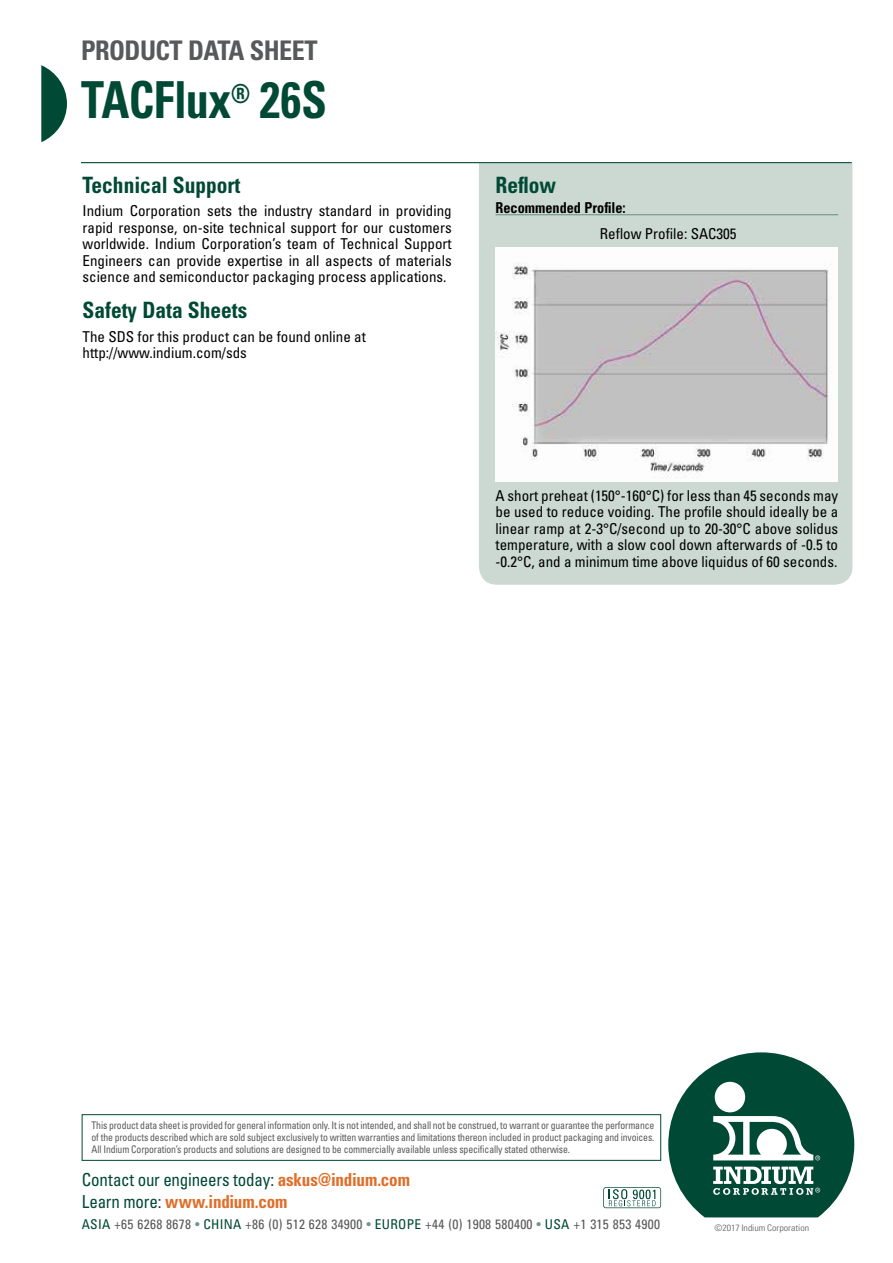
<style>
.page{position:relative;width:893px;height:1263px;background:#fff}
.page>*{position:absolute;margin:0;border:0;box-sizing:border-box;transform-origin:0 0}
.t1{font:700 condensed 51px "Univers LT Std";letter-spacing:-.005em;color:#004934;scale:.9 1}
.t2{font:700 condensed 27px "Univers LT Std";letter-spacing:-.02em;color:#58595b}
.t3{font:700 condensed 22.5px "Univers LT Std";color:#004934;scale:.95 1}
.t4{font:condensed 17.85px "Univers LT Std";letter-spacing:-.015em;color:#004934;scale:.95 1}
.t5{font:700 condensed 17.85px "Univers LT Std";letter-spacing:-.01em;color:#df6d28;scale:.95 1}
.t6{font:condensed 15px/16.5px "Univers LT Std";color:#000;text-align:justify}
.t7{font:700 condensed 15px "Univers LT Std";color:#000;scale:.95 1}
.t8{font:condensed 13.5px "Univers LT Std";letter-spacing:.02em;color:#58595b}
.t9{font:condensed 10.5px/12px "Univers LT Std";letter-spacing:-.015em;color:#58595b;text-align:justify;scale:.93 1}
.t10{font:300 condensed 9px "Univers LT Std";color:#58595b;scale:1.1 1}
.s1{font-weight:700;color:#df6d28}
.s2{font-weight:400;color:#004934}
.s3{color:#004934}
.s4{color:#719586}
</style>
<div class="page">
<svg style="left:603px;top:1187px;width:58px;height:21px"></svg>
<svg style="left:668px;top:1052px;width:186px;height:165px"></svg>
<div style="left:715px;top:1082px;width:30px;height:30px;background:#fff;border-radius:50%"></div>
<div style="left:82px;top:1114px;width:579px;height:47px;border:1px solid #004934"></div>
<svg style="left:41px;top:65px;width:26px;height:77px"></svg>
<div style="left:479px;top:163px;width:373px;height:422px;background:#cbd9d2"></div>
<hr style="left:81px;top:162px;width:771px;height:1px;background:#004934">
<hr style="left:496px;top:214px;width:342px;height:1px;background:#719586">
<img style="left:496px;top:247px;width:341px;height:234px">
<h2 class="t2" style="left:81px;top:34px;width:238px">PRODUCT DATA SHEET</h2>
<h1 class="t1" style="left:81px;top:68px;width:275px">TACFlux<sup>®</sup> 26S</h1>
<h3 class="t3" style="left:82px;top:171px;width:168px">Technical Support</h3>
<p class="t6" style="left:82px;top:203px;width:371px">Indium Corporation sets the industry standard in providing rapid response, on-site technical support for our customers worldwide. Indium Corporation’s team of Technical Support Engineers can provide expertise in all aspects of materials science and semiconductor packaging process applications.</p>
<h3 class="t3" style="left:82px;top:296px;width:175px">Safety Data Sheets</h3>
<p class="t6" style="left:82px;top:328px;width:285px">The SDS for this product can be found online at http://www.indium.com/sds</p>
<h3 class="t3" style="left:496px;top:171px;width:65px">Reflow</h3>
<p class="t7" style="left:496px;top:198px;width:138px">Recommended Profile:</p>
<p class="t6" style="left:600px;top:225px;width:138px">Reflow Profile: SAC305</p>
<p class="t6" style="left:496px;top:487px;width:344px">A short preheat (150°-160°C) for less than 45 seconds may be used to reduce voiding. The profile should ideally be a linear ramp at 2-3°C/second up to 20-30°C above solidus temperature, with a slow cool down afterwards of -0.5 to -0.2°C, and a minimum time above liquidus of 60 seconds.</p>
<p class="t9" style="left:92px;top:1119px;width:607px">This product data sheet is provided for general information only. It is not intended, and shall not be construed, to warrant or guarantee the performance of the products described which are sold subject exclusively to written warranties and limitations thereon included in product packaging and invoices.<br>All Indium Corporation’s products and solutions are designed to be commercially available unless specifically stated otherwise.</p>
<p class="t4" style="left:82px;top:1169px;width:347px">Contact our engineers today: <span class="s1">askus@indium.com</span></p>
<p class="t5" style="left:82px;top:1190px;width:218px"><span class="s2">Learn more:</span> www.indium.com</p>
<p class="t8" style="left:82px;top:1216px;width:580px"><span class="s3">ASIA</span> +65 6268 8678 <span class="s4">•</span> <span class="s3">CHINA</span> +86 (0) 512 628 34900 <span class="s4">•</span> <span class="s3">EUROPE</span> +44 (0) 1908 580400 <span class="s4">•</span> <span class="s3">USA</span> +1 315 853 4900</p>
<p class="t10" style="left:714px;top:1222px;width:88px">©2017 Indium Corporation</p>
</div>
